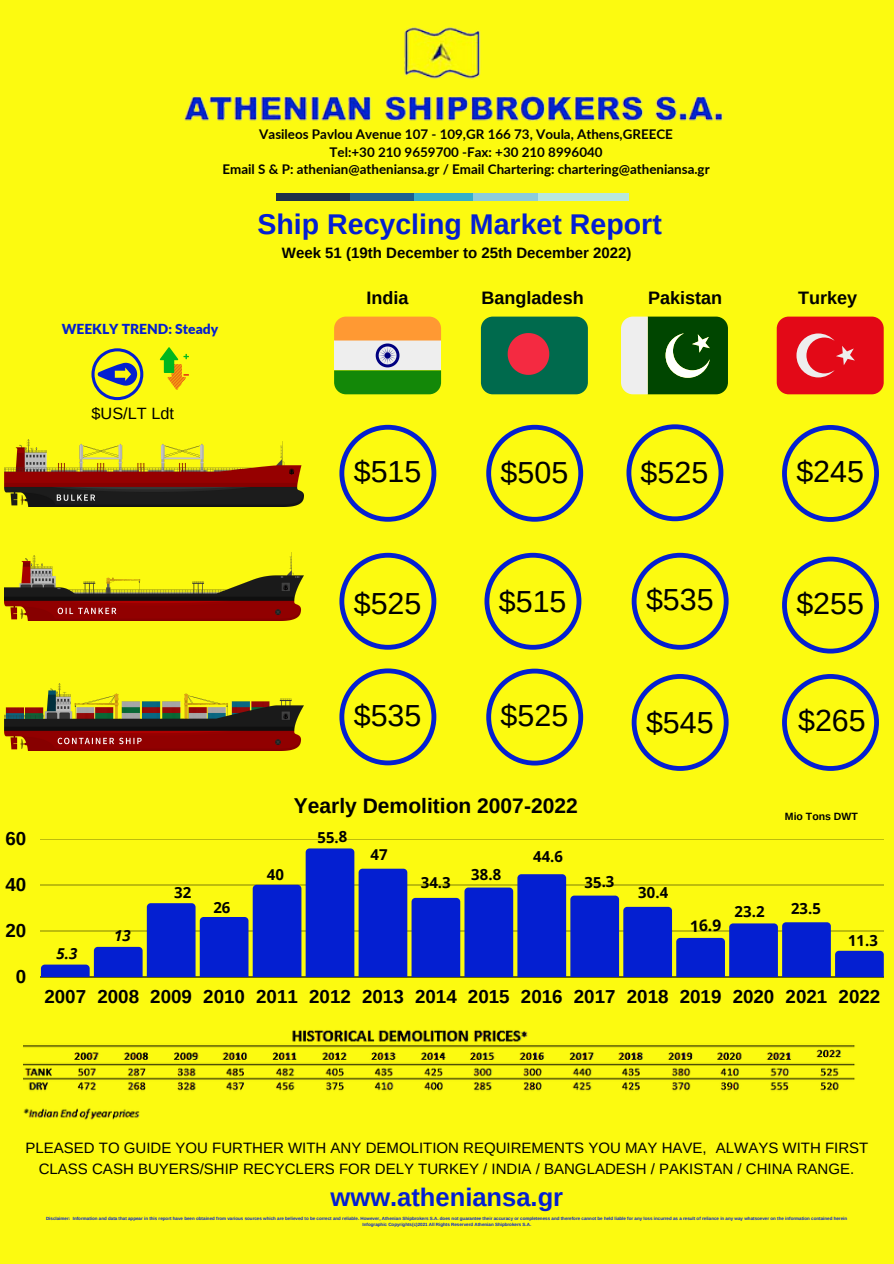
<style>
.page{position:relative;width:894px;height:1264px;background:#fff}
.page>*{position:absolute;margin:0;border:0;box-sizing:border-box;transform-origin:0 0}
.t1{font:30.45px "Arimo";color:#000}
.t2{font:30.45px "Arimo";color:#000}
.t3{font:700 28.5px "Arimo";color:#041fd1}
.t4{font:700 25.5px "Arimo";color:#041fd1}
.t5{font:700 21px "Arimo";color:#000}
.t6{font:700 18.75px "Arimo";color:#000}
.t7{font:700 18px "Arimo";color:#000}
.t8{font:16.35px "Arimo";color:#000}
.t9{font:700 15.6px "Noto Sans";color:#000}
.t10{font:15px/21px "Arimo";color:#000;text-align:center}
.t11{font:700 15px "Noto Sans";color:#000}
.t12{font:700 15px "Arimo";color:#000}
.t13{font:italic 700 15px "Noto Sans";color:#000}
.t14{font:900 13.8px "Lato";color:#041fd1}
.t15{font:700 13.35px/17.9px "Lato";color:#000;text-align:center}
.t16{font:700 10.5px "Arimo";color:#000}
.t17{font:700 4.5px/6px "Arimo";color:#041fd1;text-align:center}
</style>
<div class="page">
<div style="left:0;top:0;width:893px;height:1263px;background:#fcfa10"></div>
<img style="left:184px;top:27px;width:539px;height:95px">
<svg style="left:334px;top:316px;width:107px;height:78px;background:#abaf68"></svg>
<div style="left:481px;top:316px;width:106px;height:78px;background:#006a4d;border-radius:12px"></div>
<svg style="left:507px;top:333px;width:42px;height:42px"></svg>
<svg style="left:621px;top:316px;width:106px;height:78px;background:#54824d"></svg>
<div style="left:776px;top:316px;width:107px;height:78px;background:#e30917;border-radius:12px"></div>
<svg style="left:796px;top:333px;width:58px;height:44px"></svg>
<img style="left:5px;top:683px;width:298px;height:67px">
<img style="left:5px;top:553px;width:298px;height:67px">
<img style="left:5px;top:439px;width:298px;height:68px">
<hr style="left:41px;top:838px;width:842px;height:1px;background:#000">
<svg style="left:41px;top:848px;width:842px;height:129px"></svg>
<svg style="left:339px;top:425px;width:97px;height:96px"></svg>
<svg style="left:339px;top:553px;width:97px;height:96px"></svg>
<svg style="left:339px;top:668px;width:97px;height:97px"></svg>
<svg style="left:486px;top:668px;width:97px;height:97px"></svg>
<svg style="left:484px;top:553px;width:97px;height:96px"></svg>
<svg style="left:486px;top:425px;width:97px;height:96px"></svg>
<svg style="left:626px;top:424px;width:97px;height:97px"></svg>
<svg style="left:631px;top:553px;width:97px;height:96px"></svg>
<svg style="left:631px;top:674px;width:97px;height:97px"></svg>
<svg style="left:782px;top:425px;width:96px;height:97px"></svg>
<svg style="left:782px;top:556px;width:96px;height:97px"></svg>
<svg style="left:782px;top:674px;width:96px;height:97px"></svg>
<div style="left:276px;top:193px;width:352px;height:8px;background:#b8e7df"></div>
<div style="left:276px;top:193px;width:261px;height:8px;background:#8dcbda"></div>
<div style="left:276px;top:193px;width:196px;height:8px;background:#36aec9"></div>
<div style="left:276px;top:193px;width:137px;height:8px;background:#1e6090"></div>
<div style="left:276px;top:193px;width:74px;height:8px;background:#1e3048"></div>
<svg style="left:91px;top:348px;width:52px;height:52px"></svg>
<svg style="left:159px;top:347px;width:30px;height:43px"></svg>
<img style="left:24px;top:1030px;width:831px;height:90px">
<h3 class="t15" style="left:222px;top:125px;width:488px">Vasileos Pavlou Avenue 107 - 109,GR 166 73, Voula, Athens,GREECE<br>Tel:+30 210 9659700 -Fax: +30 210 8996040<br>Email S &amp; P: athenian@atheniansa.gr / Email Chartering: chartering@atheniansa.gr</h3>
<h2 class="t3" style="left:257px;top:208px;width:406px">Ship Recycling Market Report</h2>
<h3 class="t12" style="left:282px;top:244px;width:351px">Week 51 (19th December to 25th December 2022)</h3>
<h3 class="t14" style="left:62px;top:320px;width:158px">WEEKLY TREND: Steady</h3>
<h3 class="t8" style="left:91px;top:404px;width:84px">$US/LT Ldt</h3>
<h3 class="t7" style="left:366px;top:287px;width:43px">India</h3>
<h3 class="t7" style="left:481px;top:287px;width:104px">Bangladesh</h3>
<h3 class="t7" style="left:648px;top:287px;width:76px">Pakistan</h3>
<h3 class="t7" style="left:797px;top:287px;width:61px">Turkey</h3>
<h1 class="t2" style="left:353px;top:454px;width:69px">$515</h1>
<h1 class="t2" style="left:500px;top:455px;width:69px">$505</h1>
<h1 class="t1" style="left:640px;top:455px;width:69px">$525</h1>
<h1 class="t1" style="left:796px;top:455px;width:69px">$245</h1>
<h1 class="t1" style="left:353px;top:586px;width:69px">$525</h1>
<h1 class="t1" style="left:498px;top:584px;width:69px">$515</h1>
<h1 class="t1" style="left:645px;top:582px;width:69px">$535</h1>
<h1 class="t1" style="left:796px;top:586px;width:69px">$255</h1>
<h1 class="t1" style="left:353px;top:698px;width:69px">$535</h1>
<h1 class="t1" style="left:500px;top:698px;width:69px">$525</h1>
<h1 class="t1" style="left:645px;top:705px;width:69px">$545</h1>
<h1 class="t1" style="left:797px;top:704px;width:69px">$265</h1>
<h3 class="t6" style="left:5px;top:827px;width:22px">60</h3>
<h3 class="t6" style="left:5px;top:873px;width:22px">40</h3>
<h3 class="t6" style="left:5px;top:919px;width:22px">20</h3>
<h3 class="t6" style="left:16px;top:965px;width:12px">0</h3>
<h3 class="t13" style="left:56px;top:942px;width:22px">5.3</h3>
<h3 class="t13" style="left:114px;top:924px;width:18px">13</h3>
<h3 class="t11" style="left:174px;top:882px;width:19px">32</h3>
<h3 class="t11" style="left:213px;top:897px;width:19px">26</h3>
<h3 class="t11" style="left:267px;top:864px;width:19px">40</h3>
<h3 class="t5" style="left:294px;top:793px;width:285px">Yearly Demolition 2007-2022</h3>
<h3 class="t11" style="left:317px;top:826px;width:32px;rotate:-1deg">55.8</h3>
<h3 class="t11" style="left:370px;top:844px;width:19px">47</h3>
<h3 class="t11" style="left:420px;top:871px;width:32px">34.3</h3>
<h3 class="t11" style="left:471px;top:864px;width:32px;rotate:-1deg">38.8</h3>
<h3 class="t11" style="left:532px;top:846px;width:32px;rotate:-1deg">44.6</h3>
<h3 class="t11" style="left:584px;top:871px;width:32px;rotate:-1deg">35.3</h3>
<h3 class="t16" style="left:784px;top:810px;width:74px">Mio Tons DWT</h3>
<h3 class="t11" style="left:637px;top:882px;width:32px;rotate:-1deg">30.4</h3>
<h3 class="t9" style="left:689px;top:914px;width:33px;rotate:-1deg">16.9</h3>
<h3 class="t11" style="left:734px;top:900px;width:32px">23.2</h3>
<h3 class="t11" style="left:790px;top:898px;width:32px;rotate:-1deg">23.5</h3>
<h3 class="t11" style="left:847px;top:930px;width:32px;rotate:-1deg">11.3</h3>
<h3 class="t6" style="left:44px;top:986px;width:837px">2007 2008 2009 2010 2011 2012 2013 2014 2015 2016 2017 2018 2019 2020 2021 2022</h3>
<h3 class="t10" style="left:25px;top:1137px;width:844px">PLEASED TO GUIDE YOU FURTHER WITH ANY DEMOLITION REQUIREMENTS YOU MAY HAVE, ALWAYS WITH FIRST<br>CLASS CASH BUYERS/SHIP RECYCLERS FOR DELY TURKEY / INDIA / BANGLADESH / PAKISTAN / CHINA RANGE.</h3>
<h3 class="t4" style="left:330px;top:1182px;width:234px">www.atheniansa.gr</h3>
<p class="t17" style="left:46px;top:1215px;width:802px">Disclaimer: Information and data that appear in this report have been obtained from various sources which are believed to be correct and reliable. However, Athenian Shipbrokers S.A. does not guarantee their accuracy or completeness and therefore cannot be held liable for any loss incurred as a result of reliance in any way whatsoever on the information contained herein<br>Infographic Copyrights(c)2021 All Rights Reserverd Athenian Shipbrokers S.A.</p>
</div>
